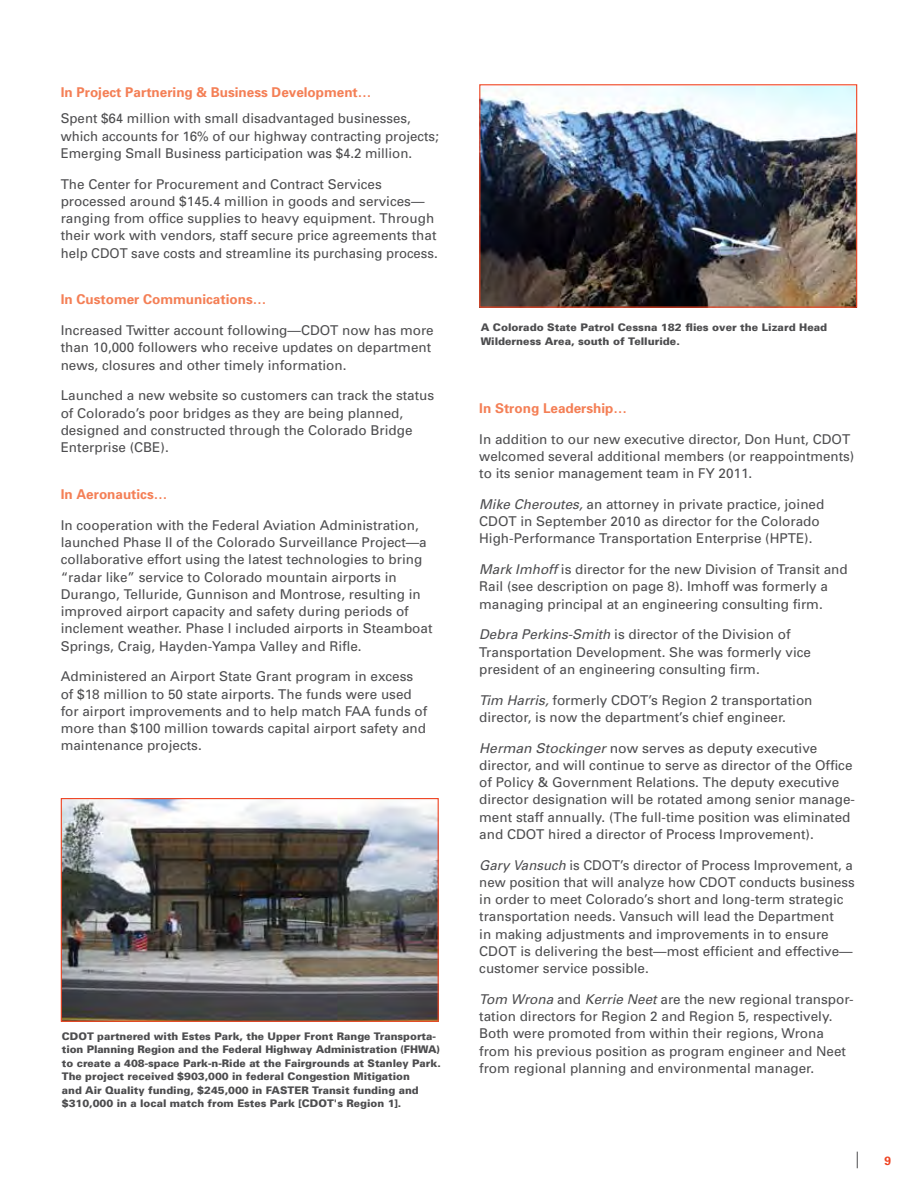
<style>
.page{position:relative;width:918px;height:1188px;background:#fff}
.page>*{position:absolute;margin:0;border:0;box-sizing:border-box;transform-origin:0 0}
.t1{font:13.5px/17.2px "Univers";color:#4d4d4f}
.t2{font:700 13.5px "Univers";color:#f47f56}
.t3{font:700 12px "Univers";color:#ef4423}
.t4{font:900 10.5px/13.5px "Univers";color:#4d4d4f}
.s1{font-style:italic}
</style>
<div class="page">
<svg style="left:857px;top:1152px;width:1px;height:16px"></svg>
<img style="left:63px;top:800px;width:374px;height:220px">
<div style="left:61px;top:798px;width:378px;height:224px;border:1px solid #ef4423"></div>
<img style="left:481px;top:86px;width:374px;height:220px">
<div style="left:479px;top:84px;width:378px;height:224px;border:1px solid #ef4423"></div>
<p class="t2" style="left:61px;top:84px;width:312px">In Project Partnering &amp; Business Development…</p>
<p class="t1" style="left:61px;top:110px;width:380px">Spent $64 million with small disadvantaged businesses, which accounts for 16% of our highway contracting projects;<br>Emerging Small Business participation was $4.2 million.</p>
<p class="t1" style="left:61px;top:175px;width:379px">The Center for Procurement and Contract Services processed around $145.4 million in goods and services— ranging from office supplies to heavy equipment. Through their work with vendors, staff secure price agreements that help CDOT save costs and streamline its purchasing process.</p>
<p class="t2" style="left:61px;top:291px;width:207px">In Customer Communications…</p>
<p class="t1" style="left:61px;top:322px;width:375px">Increased Twitter account following—CDOT now has more than 10,000 followers who receive updates on department news, closures and other timely information.</p>
<p class="t1" style="left:61px;top:387px;width:375px">Launched a new website so customers can track the status of Colorado’s poor bridges as they are being planned, designed and constructed through the Colorado Bridge Enterprise (CBE).</p>
<p class="t2" style="left:61px;top:486px;width:108px">In Aeronautics…</p>
<p class="t1" style="left:61px;top:516px;width:373px">In cooperation with the Federal Aviation Administration, launched Phase II of the Colorado Surveillance Project—a collaborative effort using the latest technologies to bring “radar like” service to Colorado mountain airports in Durango, Telluride, Gunnison and Montrose, resulting in improved airport capacity and safety during periods of inclement weather. Phase I included airports in Steamboat Springs, Craig, Hayden-Yampa Valley and Rifle.</p>
<p class="t1" style="left:61px;top:668px;width:368px">Administered an Airport State Grant program in excess of $18 million to 50 state airports. The funds were used for airport improvements and to help match FAA funds of more than $100 million towards capital airport safety and maintenance projects.</p>
<p class="t4" style="left:62px;top:1029px;width:380px">CDOT partnered with Estes Park, the Upper Front Range Transporta&shy;tion Planning Region and the Federal Highway Administration (FHWA) to create a 408-space Park-n-Ride at the Fairgrounds at Stanley Park.<br>The project received $903,000 in federal Congestion Mitigation<br>and Air Quality funding, $245,000 in FASTER Transit funding and $310,000 in a local match from Estes Park [CDOT's Region 1].</p>
<p class="t4" style="left:481px;top:320px;width:348px">A Colorado State Patrol Cessna 182 flies over the Lizard Head<br>Wilderness Area, south of Telluride.</p>
<p class="t2" style="left:479px;top:399px;width:149px">In Strong Leadership…</p>
<p class="t1" style="left:479px;top:430px;width:377px">In addition to our new executive director, Don Hunt, CDOT welcomed several additional members (or reappointments) to its senior management team in FY 2011.</p>
<p class="t1" style="left:479px;top:495px;width:347px"><span class="s1">Mike Cheroutes,</span> an attorney in private practice, joined<br>CDOT in September 2010 as director for the Colorado<br>High-Performance Transportation Enterprise (HPTE).</p>
<p class="t1" style="left:479px;top:560px;width:370px"><span class="s1">Mark Imhoff</span> is director for the new Division of Transit and<br>Rail (see description on page 8). Imhoff was formerly a managing principal at an engineering consulting firm.</p>
<p class="t1" style="left:479px;top:626px;width:333px"><span class="s1">Debra Perkins-Smith</span> is director of the Division of<br>Transportation Development. She was formerly vice president of an engineering consulting firm.</p>
<p class="t1" style="left:479px;top:691px;width:335px"><span class="s1">Tim Harris,</span> formerly CDOT’s Region 2 transportation director, is now the department’s chief engineer.</p>
<p class="t1" style="left:479px;top:739px;width:377px"><span class="s1">Herman Stockinger</span> now serves as deputy executive director, and will continue to serve as director of the Office of Policy &amp; Government Relations. The deputy executive director designation will be rotated among senior manage&shy;ment staff annually. (The full-time position was eliminated and CDOT hired a director of Process Improvement).</p>
<p class="t1" style="left:479px;top:856px;width:377px"><span class="s1">Gary Vansuch</span> is CDOT’s director of Process Improvement, a new position that will analyze how CDOT conducts business in order to meet Colorado’s short and long-term strategic transportation needs. Vansuch will lead the Department<br>in making adjustments and improvements in to ensure CDOT is delivering the best—most efficient and effective— customer service possible.</p>
<p class="t1" style="left:479px;top:990px;width:376px"><span class="s1">Tom Wrona</span> and <span class="s1">Kerrie Neet</span> are the new regional transpor&shy;tation directors for Region 2 and Region 5, respectively.<br>Both were promoted from within their regions, Wrona from his previous position as program engineer and Neet from regional planning and environmental manager.</p>
<p class="t3" style="left:884px;top:1153px;width:8px">9</p>
</div>
